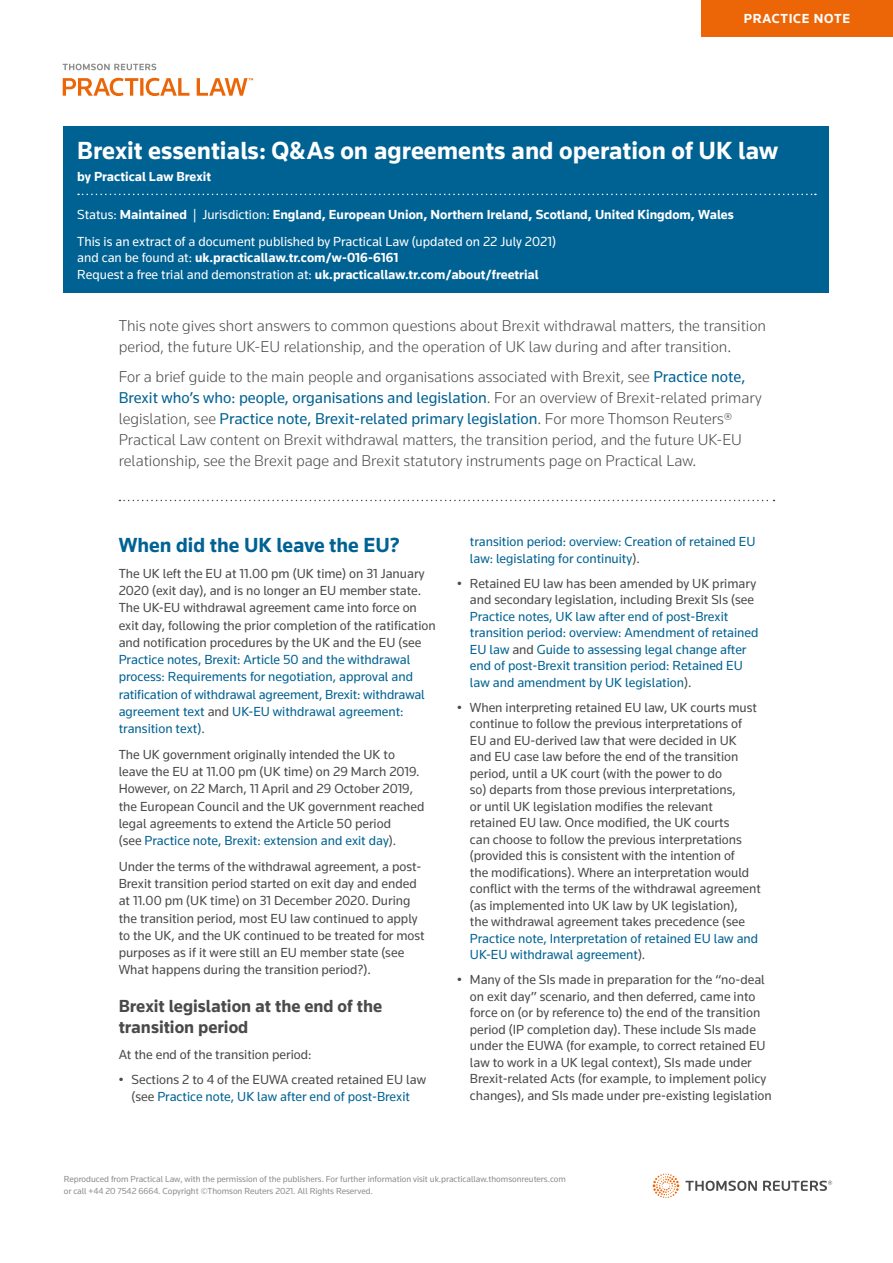
<style>
.page{position:relative;width:893px;height:1263px;background:#fff}
.page>*{position:absolute;margin:0;border:0;box-sizing:border-box;transform-origin:0 0}
.t1{font:700 25.5px "Knowledge 2017";color:#fff}
.Head_1{font:700 21px "Knowledge 2017";color:#006293}
.Head_2{font:700 18px/21px "Knowledge 2017";color:#4a4a49}
.Introduction{font:300 16.2px/21px "Knowledge 2017";color:#4a4a49}
.Body{font:13.5px/16.5px "Knowledge 2017";color:#4a4a49}
.t2{font:13.5px/16.5px "Knowledge 2017";color:#006293}
.t3{font:13.5px/27.2px "Knowledge 2017";color:#fff}
.t4{font:700 13.5px/16.5px "Knowledge 2017";color:#fff}
.t5{font:700 13.5px "Knowledge 2017";letter-spacing:.05em;color:#fff}
.t6{font:9px/12px "Knowledge 2017";letter-spacing:-.005em;color:#8e8e8d}
.s1{font-weight:700}
.s2{font-weight:400}
.s3{font-weight:400;color:#006293}
.s4{color:#006293}
.s5{color:#4a4a49}
</style>
<div class="page">
<div style="left:64px;top:127px;width:765px;height:166px;background:#006293"></div>
<svg style="left:78px;top:194px;width:738px;height:1px"></svg>
<div style="left:701px;top:0;width:192px;height:36px;background:#ec6608"></div>
<svg style="left:63px;top:78px;width:190px;height:18px"></svg>
<svg style="left:63px;top:64px;width:93px;height:6px"></svg>
<svg style="left:685px;top:1180px;width:147px;height:11px"></svg>
<svg style="left:653px;top:1173px;width:26px;height:25px"></svg>
<svg style="left:119px;top:500px;width:655px;height:1px"></svg>
<p class="t5" style="left:744px;top:10px;width:108px">PRACTICE NOTE</p>
<h1 class="t1" style="left:77px;top:135px;width:702px">Brexit essentials: Q&amp;As on agreements and operation of UK law</h1>
<p class="t4" style="left:77px;top:168px;width:135px">by Practical Law Brexit</p>
<p class="t3" style="left:77px;top:200px;width:658px">Status: <span class="s1">Maintained</span> | Jurisdiction: <span class="s1">England, European Union, Northern Ireland, Scotland, United Kingdom, Wales<br></span>This is an extract of a document published by Practical Law (updated on 22 July 2021)</p>
<p class="t4" style="left:77px;top:249px;width:463px"><span class="s2">and can be found at:</span> uk.practicallaw.tr.com/w-016-6161<br><span class="s2">Request a free trial and demonstration at:</span> uk.practicallaw.tr.com/about/freetrial</p>
<p class="Introduction" style="left:119px;top:315px;width:649px">This note gives short answers to common questions about Brexit withdrawal matters, the transition period, the future UK-EU relationship, and the operation of UK law during and after transition.</p>
<p class="Introduction" style="left:119px;top:365px;width:644px">For a brief guide to the main people and organisations associated with Brexit, see <span class="s3">Practice note, Brexit who’s who: people, organisations and legislation</span>. For an overview of Brexit-related primary legislation, see <span class="s3">Practice note, Brexit-related primary legislation</span>. For more Thomson Reuters® Practical Law content on Brexit withdrawal matters, the transition period, and the future UK-EU relationship, see the Brexit page and Brexit statutory instruments page on Practical Law.</p>
<p class="Head_1" style="left:119px;top:532px;width:283px">When did the UK leave the EU?</p>
<p class="Body" style="left:119px;top:564px;width:319px;line-height:17.2px">The UK left the EU at 11.00 pm (UK time) on 31 January 2020 (exit day), and is no longer an EU member state.<br>The UK-EU withdrawal agreement came into force on exit day, following the prior completion of the ratification and notification procedures by the UK and the EU (see <span class="s4">Practice notes, Brexit: Article 50 and the withdrawal process: Requirements for negotiation, approval and ratification of withdrawal agreement, Brexit: withdrawal agreement text</span> and <span class="s4">UK-EU withdrawal agreement: transition text)</span>.</p>
<p class="Body" style="left:119px;top:745px;width:307px;line-height:17.2px">The UK government originally intended the UK to leave the EU at 11.00 pm (UK time) on 29 March 2019.<br>However, on 22 March, 11 April and 29 October 2019, the European Council and the UK government reached legal agreements to extend the Article 50 period<br>(see <span class="s4">Practice note, Brexit: extension and exit day</span>).</p>
<p class="Body" style="left:119px;top:857px;width:308px;line-height:17.2px">Under the terms of the withdrawal agreement, a post-Brexit transition period started on exit day and ended at 11.00 pm (UK time) on 31 December 2020. During the transition period, most EU law continued to apply to the UK, and the UK continued to be treated for most purposes as if it were still an EU member state (see What happens during the transition period?).</p>
<p class="Head_2" style="left:119px;top:995px;width:265px">Brexit legislation at the end of the transition period</p>
<p class="Body" style="left:119px;top:1046px;width:194px">At the end of the transition period:</p>
<p class="Body" style="left:119px;top:1071px;width:309px;text-align:center">• Sections 2 to 4 of the EUWA created retained EU law (see <span class="s4">Practice note, UK law after end of post-Brexit</span></p>
<p class="t2" style="left:470px;top:533px;width:287px">transition period: overview: Creation of retained EU law: legislating for continuity<span class="s5">).</span></p>
<p class="t2" style="left:470px;top:575px;width:290px;text-indent:-13px"><span class="s5">• Retained EU law has been amended by UK primary and secondary legislation, including Brexit SIs (see </span>Practice notes, UK law after end of post-Brexit transition period: overview: Amendment of retained EU law <span class="s5">and</span> Guide to assessing legal change after end of post-Brexit transition period: Retained EU law and amendment by UK legislation<span class="s5">).</span></p>
<p class="Body" style="left:470px;top:699px;width:292px;text-indent:-13px">• When interpreting retained EU law, UK courts must continue to follow the previous interpretations of EU and EU-derived law that were decided in UK and EU case law before the end of the transition period, until a UK court (with the power to do<br>so) departs from those previous interpretations,<br>or until UK legislation modifies the relevant retained EU law. Once modified, the UK courts<br>can choose to follow the previous interpretations (provided this is consistent with the intention of<br>the modifications). Where an interpretation would conflict with the terms of the withdrawal agreement (as implemented into UK law by UK legislation),<br>the withdrawal agreement takes precedence (see <span class="s4">Practice note, Interpretation of retained EU law and UK-EU withdrawal agreement</span>).</p>
<p class="Body" style="left:470px;top:971px;width:303px;text-indent:-13px">• Many of the SIs made in preparation for the “no-deal on exit day” scenario, and then deferred, came into force on (or by reference to) the end of the transition period (IP completion day). These include SIs made under the EUWA (for example, to correct retained EU law to work in a UK legal context), SIs made under Brexit-related Acts (for example, to implement policy changes), and SIs made under pre-existing legislation</p>
<p class="t6" style="left:64px;top:1173px;width:504px">Reproduced from Practical Law, with the permission of the publishers. For further information visit uk.practicallaw.thomsonreuters.com or call +44 20 7542 6664. Copyright ©Thomson Reuters 2021. All Rights Reserved.</p>
</div>
